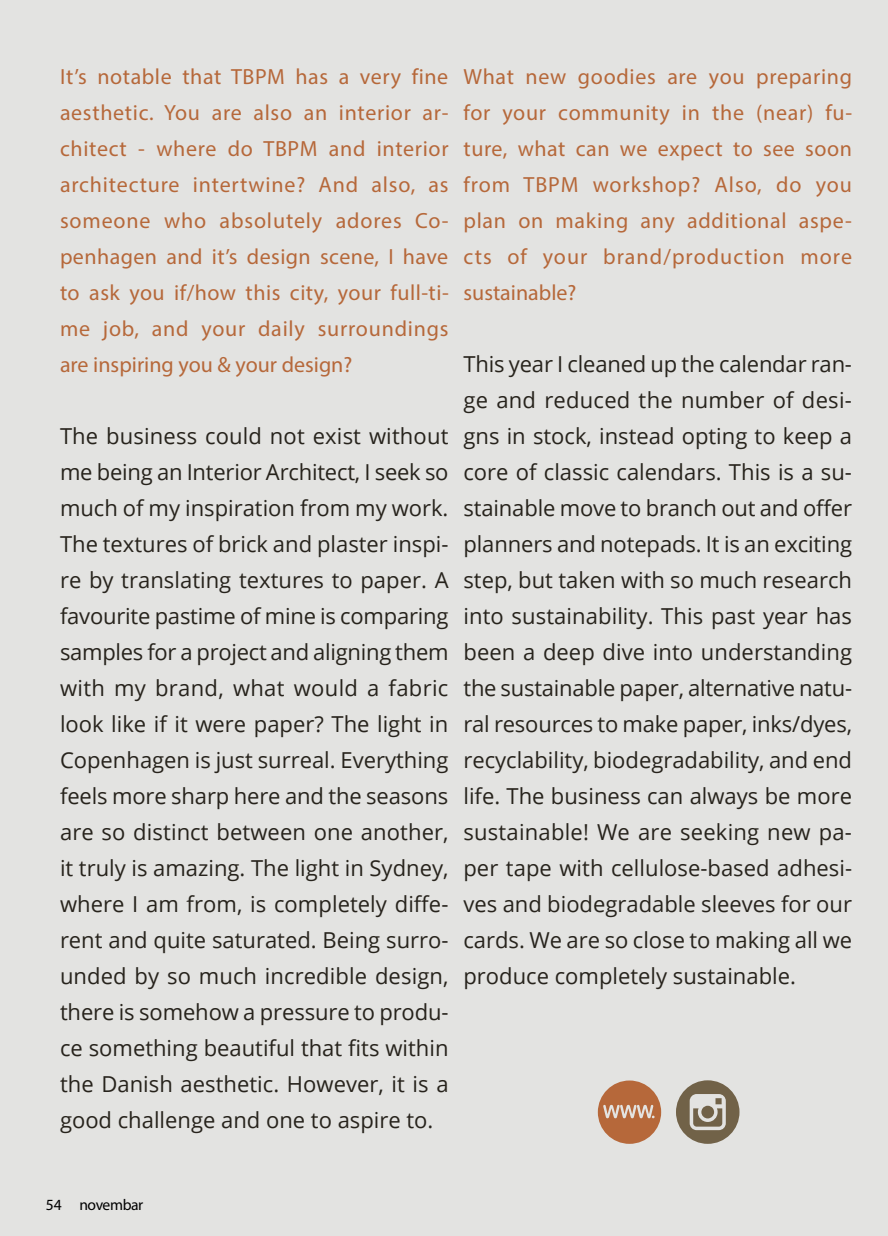
<style>
.page{position:relative;width:888px;height:1236px;background:#e3e3e1}
.page>*{position:absolute;margin:0;border:0;box-sizing:border-box;transform-origin:0 0}
.t1{font:22px/36px "Open Sans";color:#27231c;text-align:justify}
.t2{font:22px/36px "Myriad Pro";letter-spacing:.035em;color:#b6683a;text-align:justify}
.t3{font:15.6px "Myriad Pro";letter-spacing:-.025em;color:#000}
</style>
<div class="page">
<svg style="left:676px;top:1080px;width:64px;height:64px"></svg>
<svg style="left:598px;top:1081px;width:63px;height:63px"></svg>
<p class="t2" style="left:60px;top:58px;width:390px">It’s notable that TBPM has a very fine aesthetic. You are also an interior ar&shy;chitect - where do TBPM and interior architecture intertwine? And also, as someone who absolutely adores Co&shy;penhagen and it’s design scene, I have to ask you if/how this city, your full-ti&shy;me job, and your daily surroundings are inspiring you &amp; your design?</p>
<p class="t1" style="left:60px;top:417px;width:390px">The business could not exist without me being an Interior Architect, I seek so much of my inspiration from my work.<br>The textures of brick and plaster inspi&shy;re by translating textures to paper. A favourite pastime of mine is comparing samples for a project and aligning them with my brand, what would a fabric look like if it were paper? The light in Copenhagen is just surreal. Everything feels more sharp here and the seasons are so distinct between one another, it truly is amazing. The light in Sydney, where I am from, is completely diffe&shy;rent and quite saturated. Being surro&shy;unded by so much incredible design, there is somehow a pressure to produ&shy;ce something beautiful that fits within the Danish aesthetic. However, it is a good challenge and one to aspire to.</p>
<p class="t2" style="left:464px;top:58px;width:390px">What new goodies are you preparing for your community in the (near) fu&shy;ture, what can we expect to see soon from TBPM workshop? Also, do you plan on making any additional aspe&shy;cts of your brand/production more sustainable?</p>
<p class="t1" style="left:464px;top:345px;width:390px">This year I cleaned up the calendar ran&shy;ge and reduced the number of desi&shy;gns in stock, instead opting to keep a core of classic calendars. This is a su&shy;stainable move to branch out and offer planners and notepads. It is an exciting step, but taken with so much research into sustainability. This past year has been a deep dive into understanding the sustainable paper, alternative natu&shy;ral resources to make paper, inks/dyes, recyclability, biodegradability, and end life. The business can always be more sustainable! We are seeking new pa&shy;per tape with cellulose-based adhesi&shy;ves and biodegradable sleeves for our cards. We are so close to making all we produce completely sustainable.</p>
<p class="t3" style="left:46px;top:1195px;width:99px">54 novembar</p>
</div>
